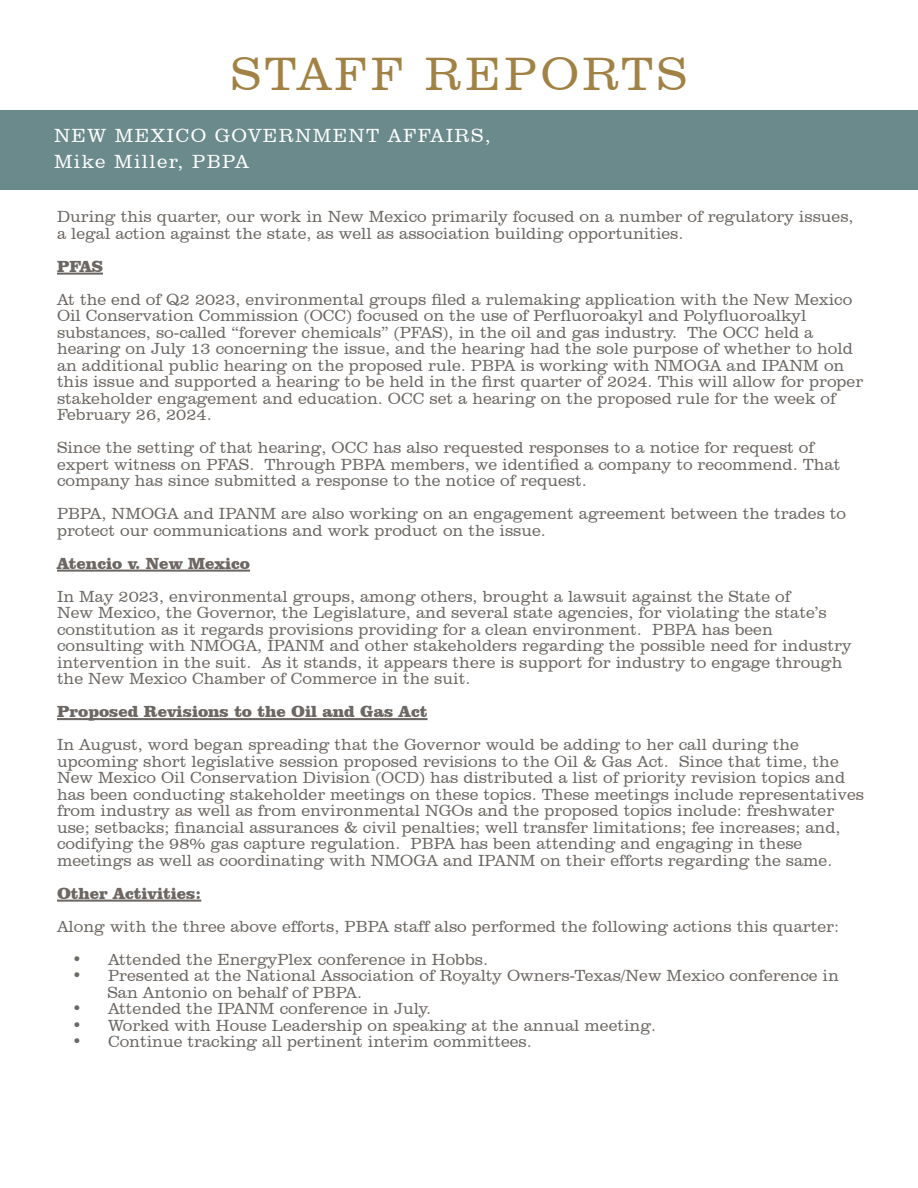
<style>
.page{position:relative;width:918px;height:1188px;background:#fff}
.page>*{position:absolute;margin:0;border:0;box-sizing:border-box;transform-origin:0 0}
.t1{font:300 48px "Clarendon BT";letter-spacing:.07em;color:#a18244}
.t2{font:300 19.5px/25.5px "Clarendon BT";letter-spacing:.07em;color:#fff}
.t3{font:300 16.5px/16.5px "Clarendon BT";color:#6c6763}
.t4{font:900 16.5px "Clarendon BT";color:#6c6763}
</style>
<div class="page">
<hr style="left:57px;top:273px;width:46px;height:2px;background:#6c6763">
<hr style="left:57px;top:570px;width:193px;height:2px;background:#6c6763">
<hr style="left:57px;top:718px;width:371px;height:2px;background:#6c6763">
<hr style="left:57px;top:900px;width:144px;height:2px;background:#6c6763">
<div style="left:0;top:110px;width:918px;height:80px;background:#6b8a8c"></div>
<p class="t1" style="left:231px;top:45px;width:458px">STAFF REPORTS</p>
<p class="t2" style="left:54px;top:123px;width:438px">NEW MEXICO GOVERNMENT AFFAIRS,<br>Mike Miller, PBPA</p>
<p class="t3" style="left:57px;top:208px;width:798px">During this quarter, our work in New Mexico primarily focused on a number of regulatory issues, a legal action against the state, as well as association building opportunities.</p>
<p class="t4" style="left:57px;top:256px;width:47px">PFAS</p>
<p class="t3" style="left:57px;top:291px;width:808px">At the end of Q2 2023, environmental groups filed a rulemaking application with the New Mexico Oil Conservation Commission (OCC) focused on the use of Perfluoroakyl and Polyfluoroalkyl substances, so-called “forever chemicals” (PFAS), in the oil and gas industry. The OCC held a hearing on July 13 concerning the issue, and the hearing had the sole purpose of whether to hold an additional public hearing on the proposed rule. PBPA is working with NMOGA and IPANM on this issue and supported a hearing to be held in the first quarter of 2024. This will allow for proper stakeholder engagement and education. OCC set a hearing on the proposed rule for the week of February 26, 2024.</p>
<p class="t3" style="left:57px;top:439px;width:785px">Since the setting of that hearing, OCC has also requested responses to a notice for request of expert witness on PFAS. Through PBPA members, we identified a company to recommend. That company has since submitted a response to the notice of request.</p>
<p class="t3" style="left:57px;top:505px;width:791px">PBPA, NMOGA and IPANM are also working on an engagement agreement between the trades to protect our communications and work product on the issue.</p>
<p class="t4" style="left:57px;top:553px;width:195px">Atencio v. New Mexico</p>
<p class="t3" style="left:57px;top:588px;width:796px">In May 2023, environmental groups, among others, brought a lawsuit against the State of<br>New Mexico, the Governor, the Legislature, and several state agencies, for violating the state’s constitution as it regards provisions providing for a clean environment. PBPA has been consulting with NMOGA, IPANM and other stakeholders regarding the possible need for industry intervention in the suit. As it stands, it appears there is support for industry to engage through the New Mexico Chamber of Commerce in the suit.</p>
<p class="t4" style="left:57px;top:701px;width:372px">Proposed Revisions to the Oil and Gas Act</p>
<p class="t3" style="left:57px;top:736px;width:809px">In August, word began spreading that the Governor would be adding to her call during the upcoming short legislative session proposed revisions to the Oil &amp; Gas Act. Since that time, the New Mexico Oil Conservation Division (OCD) has distributed a list of priority revision topics and has been conducting stakeholder meetings on these topics. These meetings include representatives from industry as well as from environmental NGOs and the proposed topics include: freshwater use; setbacks; financial assurances &amp; civil penalties; well transfer limitations; fee increases; and, codifying the 98% gas capture regulation. PBPA has been attending and engaging in these meetings as well as coordinating with NMOGA and IPANM on their efforts regarding the same.</p>
<p class="t4" style="left:57px;top:883px;width:146px">Other Activities:</p>
<p class="t3" style="left:57px;top:918px;width:784px">Along with the three above efforts, PBPA staff also performed the following actions this quarter:</p>
<p class="t3" style="left:72px;top:951px;width:417px">• Attended the EnergyPlex conference in Hobbs.</p>
<p class="t3" style="left:72px;top:967px;width:768px">• Presented at the National Association of Royalty Owners-Texas/New Mexico conference in</p>
<p class="t3" style="left:107px;top:984px;width:256px">San Antonio on behalf of PBPA.</p>
<p class="t3" style="left:72px;top:1000px;width:361px">• Attended the IPANM conference in July.</p>
<p class="t3" style="left:72px;top:1017px;width:586px">• Worked with House Leadership on speaking at the annual meeting.</p>
<p class="t3" style="left:72px;top:1033px;width:461px">• Continue tracking all pertinent interim committees.</p>
</div>
